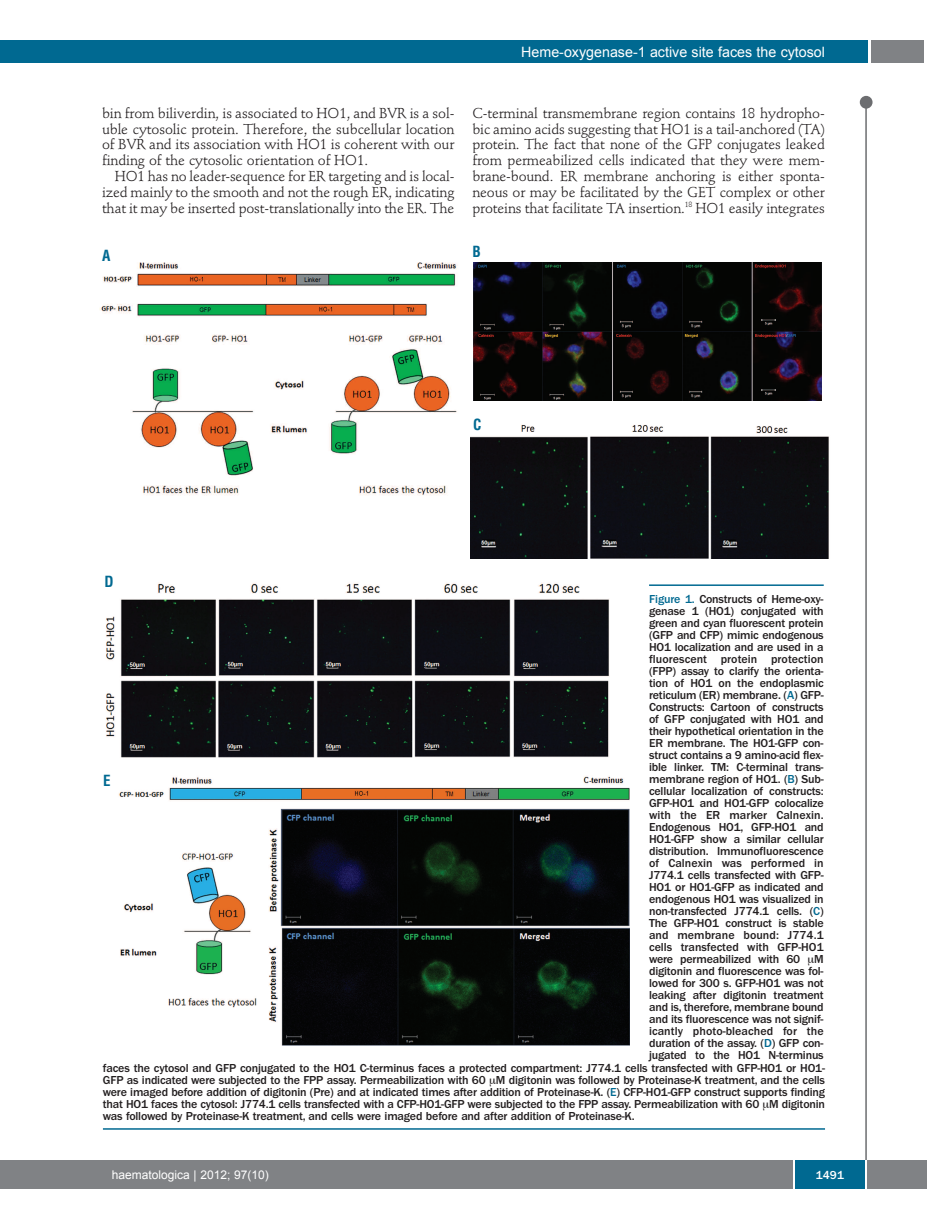
<style>
.page{position:relative;width:927px;height:1225px;background:#fff}
.page>*{position:absolute;margin:0;border:0;box-sizing:border-box;transform-origin:0 0}
.t1{font:700 condensed 15px "Helvetica";color:#006991}
.t2{font:14.25px/15.9px "Stempel Schneidler";letter-spacing:-.01em;color:#231f20;text-align:justify}
.t3{font:14.25px "Arial";color:#fff}
.t4{font:500 12px "Franklin Gothic";letter-spacing:-.015em;color:#231f20}
.t5{font:500 12px "Franklin Gothic";letter-spacing:.005em;color:#231f20}
.t6{font:12px "Arial";color:#fff}
.t7{font:500 12px "Franklin Gothic";color:#fff}
.s1{color:#006991}
</style>
<div class="page">
<div style="left:860px;top:96px;width:12px;height:13px;background:#6c6d70;border-radius:50%"></div>
<hr style="left:865px;top:98px;width:2px;height:1062px;background:#6c6d70">
<div style="left:871px;top:40px;width:52px;height:22px;background:#808285"></div>
<div style="left:18px;top:40px;width:849px;height:22px;background:#006991"></div>
<div style="left:17px;top:1160px;width:910px;height:28px;background:#808285"></div>
<div style="left:795px;top:1160px;width:70px;height:28px;background:#006991"></div>
<hr style="left:793px;top:1160px;width:2px;height:28px;background:#fff">
<hr style="left:865px;top:1160px;width:2px;height:28px;background:#fff">
<div style="left:0;top:40px;width:19px;height:22px;background:#006991"></div>
<div style="left:0;top:1160px;width:18px;height:28px;background:#808285"></div>
<img style="left:99px;top:262px;width:358px;height:234px">
<img style="left:473px;top:262px;width:348px;height:138px">
<img style="left:470px;top:424px;width:359px;height:134px">
<img style="left:106px;top:583px;width:504px;height:175px">
<img style="left:118px;top:776px;width:511px;height:269px">
<hr style="left:649px;top:584px;width:175px;height:2px;background:#006991">
<hr style="left:103px;top:1128px;width:722px;height:1px;background:#006991">
<p class="t3" style="left:521px;top:44px;width:305px">Heme-oxygenase-1 active site faces the cytosol</p>
<p class="t2" style="left:102px;top:106px;width:354px">bin from biliverdin, is associated to HO1, and BVR is a sol&shy;uble cytosolic protein. Therefore, the subcellular location of BVR and its association with HO1 is coherent with our finding of the cytosolic orientation of HO1.</p>
<p class="t2" style="left:102px;top:170px;width:354px;text-indent:13px">HO1 has no leader-sequence for ER targeting and is local&shy;ized mainly to the smooth and not the rough ER, indicating that it may be inserted post-translationally into the ER. The</p>
<p class="t2" style="left:472px;top:106px;width:354px">C-terminal transmembrane region contains 18 hydropho&shy;bic amino acids suggesting that HO1 is a tail-anchored (TA) protein. The fact that none of the GFP conjugates leaked from permeabilized cells indicated that they were mem&shy;brane-bound. ER membrane anchoring is either sponta&shy;neous or may be facilitated by the GET complex or other proteins that facilitate TA insertion.<sup>18</sup> HO1 easily integrates</p>
<p class="t1" style="left:102px;top:247px;width:10px">A</p>
<p class="t1" style="left:472px;top:243px;width:10px">B</p>
<p class="t1" style="left:105px;top:573px;width:11px">D</p>
<p class="t1" style="left:473px;top:416px;width:10px">C</p>
<p class="t4" style="left:649px;top:595px;width:176px"><span class="s1">Figure 1.</span> Constructs of Heme-oxy-</p>
<p class="t4" style="left:649px;top:607px;width:176px">genase 1 (HO1) conjugated with</p>
<p class="t4" style="left:649px;top:619px;width:176px">green and cyan fluorescent protein</p>
<p class="t4" style="left:649px;top:631px;width:176px">(GFP and CFP) mimic endogenous</p>
<p class="t4" style="left:649px;top:643px;width:176px">HO1 localization and are used in a</p>
<p class="t5" style="left:649px;top:655px;width:176px">fluorescent protein protection</p>
<p class="t4" style="left:649px;top:667px;width:176px">(FPP) assay to clarify the orienta-</p>
<p class="t4" style="left:649px;top:679px;width:176px">tion of HO1 on the endoplasmic</p>
<p class="t4" style="left:649px;top:691px;width:176px">reticulum (ER) membrane. (<span class="s1">A</span>) GFP-</p>
<p class="t4" style="left:649px;top:703px;width:176px">Constructs: Cartoon of constructs</p>
<p class="t4" style="left:649px;top:715px;width:176px">of GFP conjugated with HO1 and</p>
<p class="t4" style="left:649px;top:727px;width:176px">their hypothetical orientation in the</p>
<p class="t4" style="left:649px;top:739px;width:176px">ER membrane. The HO1-GFP con-</p>
<p class="t4" style="left:649px;top:751px;width:176px">struct contains a 9 amino-acid flex-</p>
<p class="t4" style="left:649px;top:763px;width:176px">ible linker. TM: C-terminal trans-</p>
<p class="t4" style="left:649px;top:775px;width:176px">membrane region of HO1. (<span class="s1">B</span>) Sub-</p>
<p class="t4" style="left:649px;top:787px;width:176px">cellular localization of constructs:</p>
<p class="t4" style="left:649px;top:799px;width:176px">GFP-HO1 and HO1-GFP colocalize</p>
<p class="t5" style="left:649px;top:811px;width:176px">with the ER marker Calnexin.</p>
<p class="t4" style="left:649px;top:823px;width:176px">Endogenous HO1, GFP-HO1 and</p>
<p class="t4" style="left:649px;top:835px;width:176px">HO1-GFP show a similar cellular</p>
<p class="t4" style="left:649px;top:847px;width:176px">distribution. Immunofluorescence</p>
<p class="t5" style="left:649px;top:859px;width:176px">of Calnexin was performed in</p>
<p class="t4" style="left:649px;top:871px;width:176px">J774.1 cells transfected with GFP-</p>
<p class="t4" style="left:649px;top:883px;width:176px">HO1 or HO1-GFP as indicated and</p>
<p class="t4" style="left:649px;top:895px;width:176px">endogenous HO1 was visualized in</p>
<p class="t4" style="left:649px;top:907px;width:176px">non-transfected J774.1 cells. (<span class="s1">C</span>)</p>
<p class="t4" style="left:649px;top:919px;width:176px">The GFP-HO1 construct is stable</p>
<p class="t5" style="left:649px;top:931px;width:176px">and membrane bound: J774.1</p>
<p class="t4" style="left:649px;top:943px;width:176px">cells transfected with GFP-HO1</p>
<p class="t4" style="left:649px;top:955px;width:176px">were permeabilized with 60 M</p>
<p class="t4" style="left:649px;top:967px;width:176px">digitonin and fluorescence was fol-</p>
<p class="t4" style="left:649px;top:979px;width:176px">lowed for 300 s. GFP-HO1 was not</p>
<p class="t4" style="left:649px;top:991px;width:176px">leaking after digitonin treatment</p>
<p class="t4" style="left:649px;top:1003px;width:176px">and is, therefore, membrane bound</p>
<p class="t4" style="left:649px;top:1015px;width:176px">and its fluorescence was not signif-</p>
<p class="t5" style="left:649px;top:1027px;width:176px">icantly photo-bleached for the</p>
<p class="t4" style="left:649px;top:1039px;width:176px">duration of the assay. (<span class="s1">D</span>) GFP con-</p>
<p class="t4" style="left:649px;top:1051px;width:176px">jugated to the HO1 N-terminus</p>
<p class="t4" style="left:103px;top:1063px;width:724px">faces the cytosol and GFP conjugated to the HO1 C-terminus faces a protected compartment: J774.1 cells transfected with GFP-HO1 or HO1-</p>
<p class="t4" style="left:103px;top:1075px;width:724px">GFP as indicated were subjected to the FPP assay. Permeabilization with 60 M digitonin was followed by Proteinase-K treatment, and the cells</p>
<p class="t4" style="left:103px;top:1087px;width:724px">were imaged before addition of digitonin (Pre) and at indicated times after addition of Proteinase-K. (<span class="s1">E</span>) CFP-HO1-GFP construct supports finding</p>
<p class="t4" style="left:103px;top:1099px;width:724px">that HO1 faces the cytosol: J774.1 cells transfected with a CFP-HO1-GFP were subjected to the FPP assay. Permeabilization with 60 M digitonin</p>
<p class="t4" style="left:103px;top:1111px;width:533px">was followed by Proteinase-K treatment, and cells were imaged before and after addition of Proteinase-K.</p>
<p class="t1" style="left:103px;top:772px;width:9px">E</p>
<p class="t6" style="left:112px;top:1168px;width:158px">haematologica | 2012; 97(10)</p>
<p class="t7" style="left:816px;top:1171px;width:30px">1491</p>
</div>
